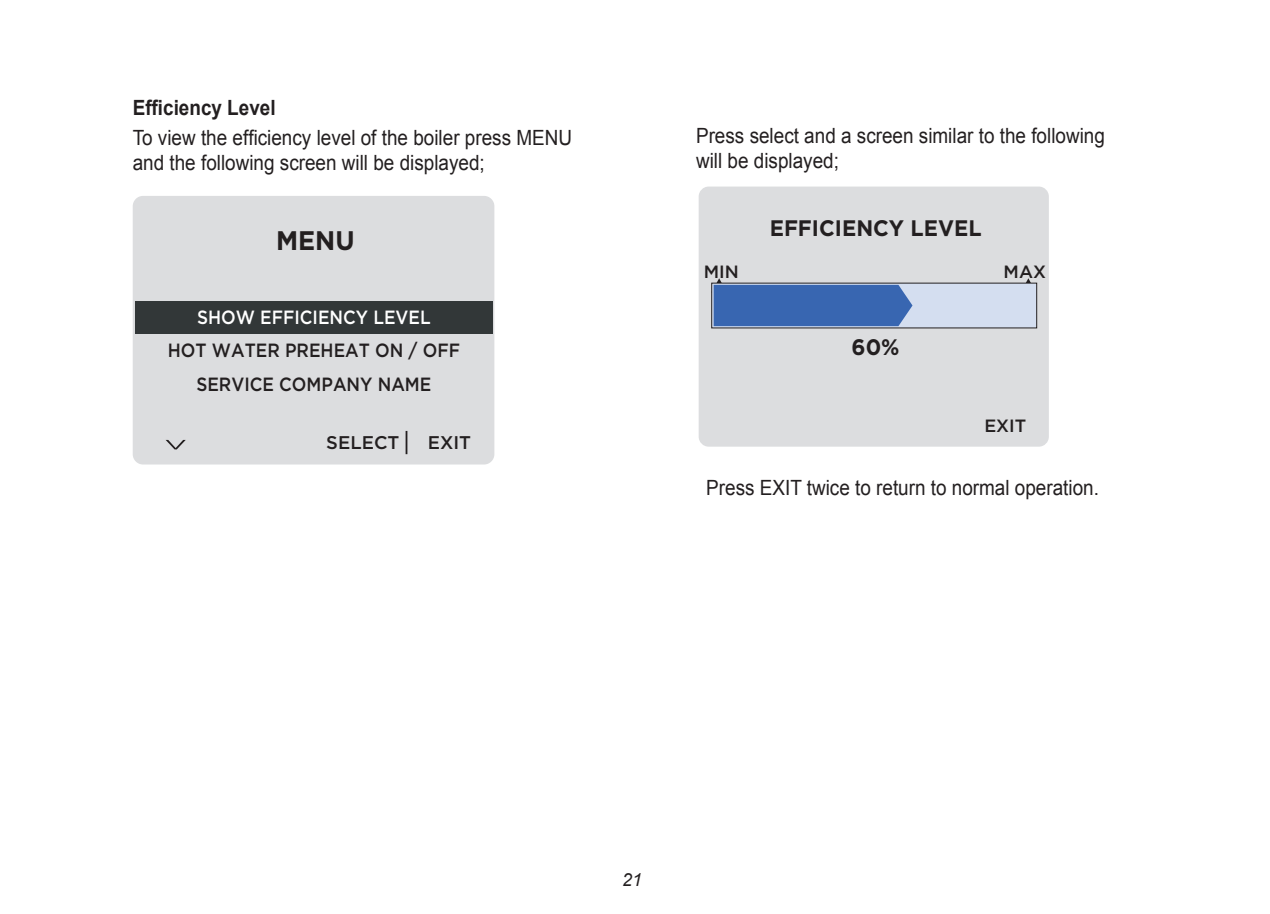
<style>
.page{position:relative;width:1270px;height:914px;background:#fff}
.page>*{position:absolute;margin:0;border:0;box-sizing:border-box;transform-origin:0 0}
.t1{font:700 26.7px "Gotham";color:#231f20;scale:.95 1}
.t2{font:700 22.5px "Gotham";color:#231f20;scale:.95 1}
.Body_text{font:21px/25.2px "Arial";color:#231f20;scale:.9 1}
.Body_text-2{font:700 21px "Arial";color:#231f20;scale:.9 1}
.t3{font:500 19.2px/33.6px "Gotham";color:#231f20;text-align:center;scale:.9 1}
.t4{font:500 19.2px "Gotham";color:#fff;scale:.9 1}
.t5{font:500 18.3px "Gotham";color:#231f20}
.t6{font:italic 18px "Arial";color:#231f20}
.t7{font:500 17.7px "Gotham";color:#231f20}
</style>
<div class="page">
<div style="left:133px;top:196px;width:361px;height:268px;background:#dcdddf;border-radius:10px"></div>
<svg style="left:166px;top:440px;width:20px;height:9px"></svg>
<div style="left:135px;top:301px;width:358px;height:33px;background:#323738"></div>
<hr style="left:405px;top:431px;width:2px;height:23px;background:#231f20">
<div style="left:698px;top:186px;width:350px;height:260px;background:#dcdddf;border-radius:10px"></div>
<svg style="left:1020px;top:278px;width:15px;height:5px"></svg>
<div style="left:711px;top:283px;width:325px;height:45px;background:#d4def0"></div>
<svg style="left:711px;top:278px;width:201px;height:48px;background:#5076b5"></svg>
<p class="Body_text-2" style="left:133px;top:94px;width:160px">Efficiency Level</p>
<p class="Body_text" style="left:133px;top:125px;width:489px">To view the efficiency level of the boiler press MENU and the following screen will be displayed;</p>
<p class="Body_text" style="left:696px;top:123px;width:455px">Press select and a screen similar to the following will be displayed;</p>
<p class="t1" style="left:276px;top:223px;width:84px">MENU</p>
<p class="t4" style="left:197px;top:304px;width:261px">SHOW EFFICIENCY LEVEL</p>
<p class="t3" style="left:168px;top:333px;width:326px">HOT WATER PREHEAT ON / OFF<br>SERVICE COMPANY NAME</p>
<p class="t5" style="left:326px;top:431px;width:75px">SELECT</p>
<p class="t5" style="left:428px;top:431px;width:45px">EXIT</p>
<p class="t2" style="left:769px;top:213px;width:224px">EFFICIENCY LEVEL</p>
<p class="t7" style="left:703px;top:260px;width:37px">MIN</p>
<p class="t7" style="left:1003px;top:260px;width:44px">MAX</p>
<p class="t2" style="left:851px;top:332px;width:52px">60%</p>
<p class="t7" style="left:984px;top:414px;width:43px">EXIT</p>
<p class="Body_text" style="left:706px;top:475px;width:438px">Press EXIT twice to return to normal operation.</p>
<p class="t6" style="left:622px;top:868px;width:22px">21</p>
</div>
